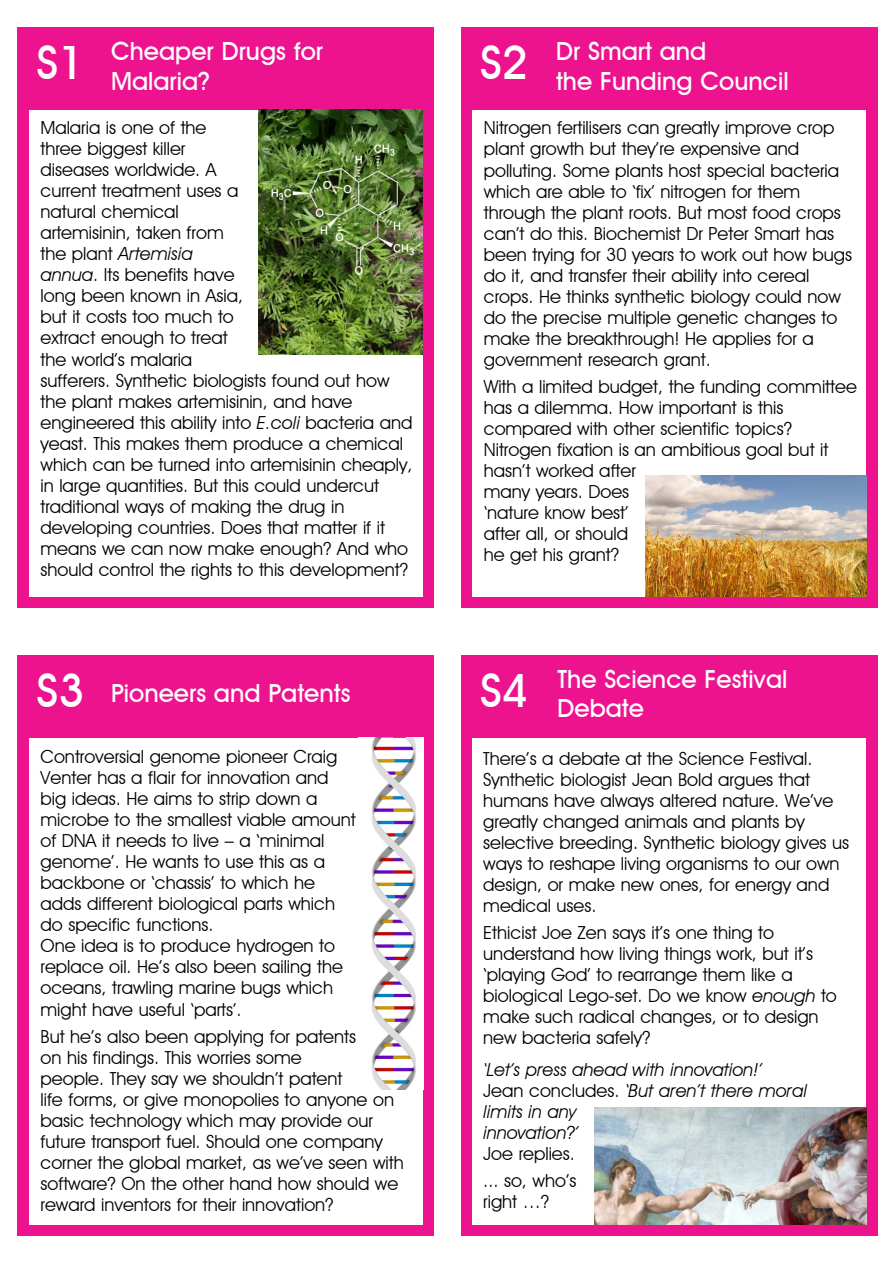
<style>
.page{position:relative;width:893px;height:1262px;background:#fff}
.page>*{position:absolute;margin:0;border:0;box-sizing:border-box;transform-origin:0 0}
.t1{font:500 25.05px/29.2px "Avant Garde IT Cby BT";color:#fff}
.t2{font:18px/21px "Avant Garde IT Cby BT";color:#000}
.t3{font:italic 18px/21px "Avant Garde IT Cby BT";color:#000}
.s1{font-style:italic}
.s2{font-size:45.9px}
.s3{font-style:normal}
</style>
<div class="page">
<div style="left:461px;top:27px;width:416px;height:580px;background:#ed138f"></div>
<div style="left:472px;top:110px;width:394px;height:486px;background:#fff"></div>
<div style="left:17px;top:27px;width:417px;height:580px;background:#ed138f"></div>
<div style="left:29px;top:110px;width:393px;height:486px;background:#fff"></div>
<div style="left:461px;top:654px;width:416px;height:581px;background:#ed138f"></div>
<div style="left:472px;top:738px;width:394px;height:486px;background:#fff"></div>
<div style="left:17px;top:654px;width:417px;height:581px;background:#ed138f"></div>
<div style="left:29px;top:738px;width:393px;height:486px;background:#fff"></div>
<img style="left:594px;top:1107px;width:272px;height:117px">
<img style="left:259px;top:110px;width:163px;height:244px">
<img style="left:645px;top:476px;width:221px;height:120px">
<img style="left:358px;top:737px;width:65px;height:352px">
<h1 class="t1" style="left:37px;top:37px;width:288px;text-indent:74px">Cheaper Drugs for<br><sup>S1</sup> Malaria?</h1>
<h1 class="t1" style="left:480px;top:37px;width:310px;text-align:center">Dr Smart and<br><sup>S2</sup> the Funding Council</h1>
<p class="t2" style="left:40px;top:117px;width:373px">Malaria is one of the<br>three biggest killer<br>diseases worldwide. A<br>current treatment uses a<br>natural chemical<br>artemisinin, taken from<br>the plant <span class="s1">Artemisia<br>annua</span>. Its benefits have<br>long been known in Asia,<br>but it costs too much to<br>extract enough to treat<br>the world’s malaria<br>sufferers. Synthetic biologists found out how the plant makes artemisinin, and have engineered this ability into <span class="s1">E.coli</span> bacteria and yeast. This makes them produce a chemical which can be turned into artemisinin cheaply, in large quantities. But this could undercut traditional ways of making the drug in developing countries. Does that matter if it means we can now make enough? And who should control the rights to this development?</p>
<p class="t2" style="left:483px;top:117px;width:370px">Nitrogen fertilisers can greatly improve crop plant growth but they’re expensive and polluting. Some plants host special bacteria which are able to ‘fix’ nitrogen for them through the plant roots. But most food crops can’t do this. Biochemist Dr Peter Smart has been trying for 30 years to work out how bugs do it, and transfer their ability into cereal crops. He thinks synthetic biology could now do the precise multiple genetic changes to make the breakthrough! He applies for a government research grant.</p>
<p class="t2" style="left:483px;top:375px;width:374px">With a limited budget, the funding committee has a dilemma. How important is this compared with other scientific topics?<br>Nitrogen fixation is an ambitious goal but it hasn’t worked after<br>many years. Does<br>‘nature know best’<br>after all, or should<br>he get his grant?</p>
<h1 class="t1" style="left:37px;top:678px;width:315px"><span class="s2">S3</span> Pioneers and Patents</h1>
<p class="t2" style="left:40px;top:746px;width:317px">Controversial genome pioneer Craig Venter has a flair for innovation and big ideas. He aims to strip down a microbe to the smallest viable amount of DNA it needs to live – a ‘minimal genome’. He wants to use this as a backbone or ‘chassis’ to which he adds different biological parts which do specific functions.<br>One idea is to produce hydrogen to replace oil. He’s also been sailing the oceans, trawling marine bugs which might have useful ‘parts’.</p>
<p class="t2" style="left:40px;top:1025px;width:364px">But he’s also been applying for patents<br>on his findings. This worries some<br>people. They say we shouldn’t patent<br>life forms, or give monopolies to anyone on basic technology which may provide our future transport fuel. Should one company corner the global market, as we’ve seen with software? On the other hand how should we reward inventors for their innovation?</p>
<h1 class="t1" style="left:480px;top:664px;width:309px;text-indent:77px">The Science Festival<br><sup>S4</sup> Debate</h1>
<p class="t2" style="left:483px;top:748px;width:367px">There’s a debate at the Science Festival.<br>Synthetic biologist Jean Bold argues that humans have always altered nature. We’ve greatly changed animals and plants by selective breeding. Synthetic biology gives us ways to reshape living organisms to our own design, or make new ones, for energy and medical uses.</p>
<p class="t2" style="left:483px;top:922px;width:355px">Ethicist Joe Zen says it’s one thing to understand how living things work, but it’s ‘playing God’ to rearrange them like a biological Lego-set. Do we know <span class="s1">enough</span> to make such radical changes, or to design new bacteria safely?</p>
<p class="t3" style="left:483px;top:1058px;width:325px">‘Let’s press ahead with innovation!’<br><span class="s3">Jean concludes.</span> ‘But aren’t there moral limits in any<br>innovation?’</p>
<p class="t2" style="left:483px;top:1139px;width:95px;line-height:27px">Joe replies. ... so, who’s</p>
<p class="t2" style="left:483px;top:1190px;width:67px">right …?</p>
</div>
